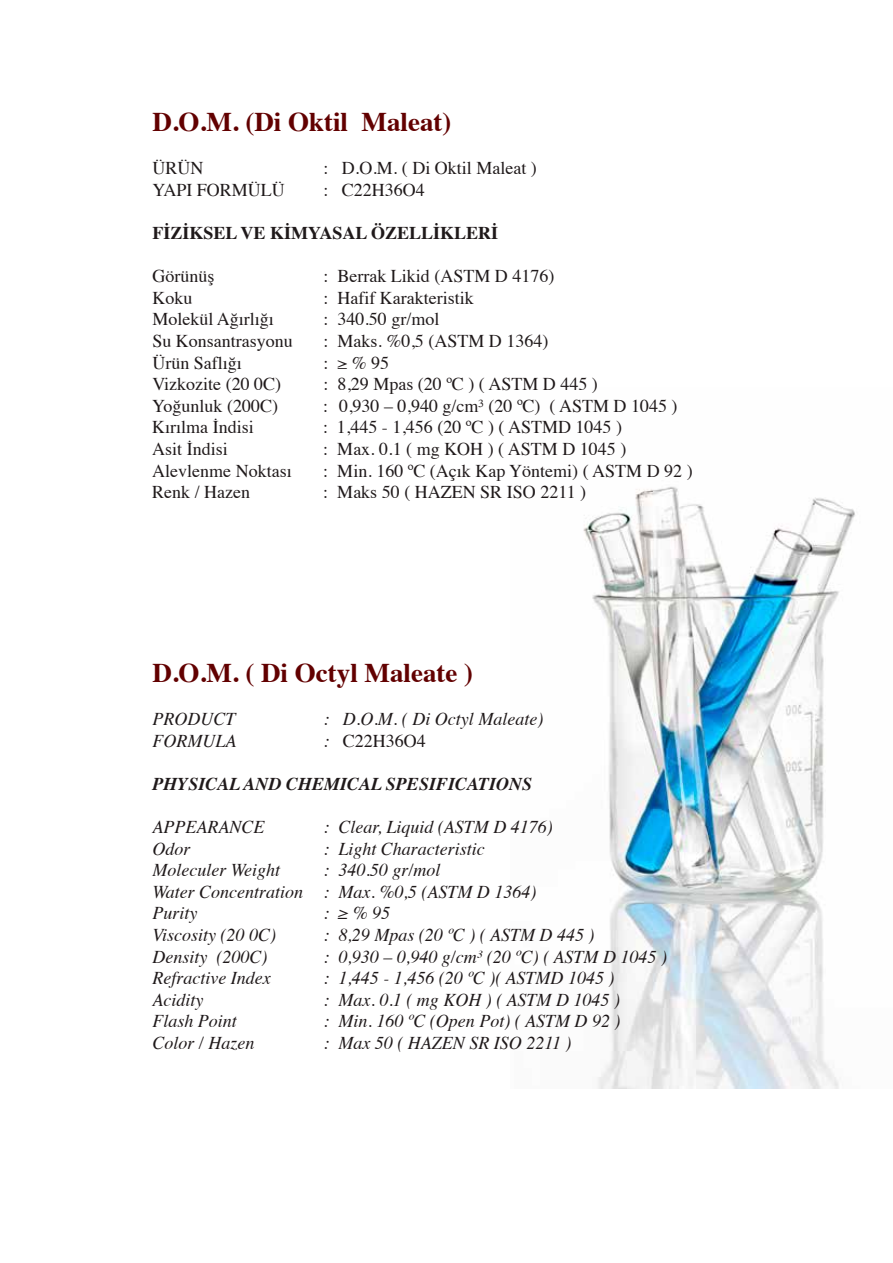
<style>
.page{position:relative;width:893px;height:1263px;background:#fff}
.page>*{position:absolute;margin:0;border:0;box-sizing:border-box;transform-origin:0 0}
.t1{font:700 27px "Times";color:#620000}
.t2{font:18px "Times";color:#1f191a}
.t3{font:italic 18px/21.6px "Times";color:#1f191a}
.t4{font:italic 700 18px "Times";color:#1f191a}
.t5{font:700 18px "Times";color:#1f191a}
.s1{font-style:italic}
</style>
<div class="page">
<img style="left:583px;top:486px;width:272px;height:602px">
<h1 class="t1" style="left:152px;top:96px;width:301px">D.O.M. (Di Oktil Maleat)</h1>
<p class="t2" style="left:152px;top:151px;width:52px">ÜRÜN</p>
<p class="t2" style="left:323px;top:151px;width:215px">: D.O.M. ( Di Oktil Maleat )</p>
<p class="t2" style="left:152px;top:173px;width:134px">YAPI FORMÜLÜ</p>
<p class="t2" style="left:323px;top:173px;width:103px">: C22H36O4</p>
<p class="t5" style="left:152px;top:216px;width:347px">FİZİKSEL VE KİMYASAL ÖZELLİKLERİ</p>
<p class="t2" style="left:152px;top:259px;width:63px">Görünüş</p>
<p class="t2" style="left:323px;top:259px;width:232px">: Berrak Likid (ASTM D 4176)</p>
<p class="t2" style="left:152px;top:281px;width:41px">Koku</p>
<p class="t2" style="left:323px;top:281px;width:152px">: Hafif Karakteristik</p>
<p class="t2" style="left:152px;top:302px;width:123px">Molekül Ağırlığı</p>
<p class="t2" style="left:323px;top:302px;width:118px">: 340.50 gr/mol</p>
<p class="t2" style="left:152px;top:324px;width:142px">Su Konsantrasyonu</p>
<p class="t2" style="left:323px;top:324px;width:226px">: Maks. %0,5 (ASTM D 1364)</p>
<p class="t2" style="left:152px;top:346px;width:91px">Ürün Saflığı</p>
<p class="t2" style="left:323px;top:346px;width:67px">: ≥%95</p>
<p class="t2" style="left:152px;top:367px;width:130px">Vizkozite (20 0C)</p>
<p class="t2" style="left:323px;top:367px;width:276px">: 8,29 Mpas (20 ºC ) ( ASTM D 445 )</p>
<p class="t2" style="left:152px;top:389px;width:127px">Yoğunluk (200C)</p>
<p class="t2" style="left:323px;top:389px;width:356px">: 0,930 – 0,940 g/cm³ (20 ºC) ( ASTM D 1045 )</p>
<p class="t2" style="left:152px;top:410px;width:103px">Kırılma İndisi</p>
<p class="t2" style="left:323px;top:410px;width:300px">: 1,445 - 1,456 (20 ºC ) ( ASTMD 1045 )</p>
<p class="t2" style="left:152px;top:432px;width:77px">Asit İndisi</p>
<p class="t2" style="left:323px;top:432px;width:304px">: Max. 0.1 ( mg KOH ) ( ASTM D 1045 )</p>
<p class="t2" style="left:152px;top:454px;width:141px">Alevlenme Noktası</p>
<p class="t2" style="left:323px;top:454px;width:371px">: Min. 160 ºC (Açık Kap Yöntemi) ( ASTM D 92 )</p>
<p class="t2" style="left:152px;top:475px;width:99px">Renk / Hazen</p>
<p class="t2" style="left:323px;top:475px;width:264px">: Maks 50 ( HAZEN SR ISO 2211 )</p>
<h1 class="t1" style="left:152px;top:647px;width:322px">D.O.M. ( Di Octyl Maleate )</h1>
<p class="t3" style="left:152px;top:707px;width:84px">PRODUCT</p>
<p class="t3" style="left:323px;top:707px;width:221px">: D.O.M. ( Di Octyl Maleate)</p>
<p class="t3" style="left:152px;top:729px;width:85px">FORMULA</p>
<p class="t2" style="left:323px;top:724px;width:104px"><span class="s1">:</span> C22H36O4</p>
<p class="t4" style="left:152px;top:767px;width:381px">PHYSICAL AND CHEMICAL SPESIFICATIONS</p>
<p class="t3" style="left:152px;top:815px;width:113px">APPEARANCE</p>
<p class="t3" style="left:323px;top:815px;width:231px">: Clear, Liquid (ASTM D 4176)</p>
<p class="t3" style="left:152px;top:837px;width:39px">Odor</p>
<p class="t3" style="left:323px;top:837px;width:163px">: Light Characteristic</p>
<p class="t3" style="left:152px;top:858px;width:129px">Moleculer Weight</p>
<p class="t3" style="left:152px;top:858px;width:385px;text-indent:171px">: 340.50 gr/mol<br>Water Concentration : Max. %0,5 (ASTM D 1364)<br>Purity</p>
<p class="t3" style="left:323px;top:901px;width:68px">: ≥%95</p>
<p class="t3" style="left:152px;top:923px;width:125px">Viscosity (20 0C)</p>
<p class="t3" style="left:323px;top:923px;width:273px">: 8,29 Mpas (20 ºC ) ( ASTM D 445 )</p>
<p class="t3" style="left:152px;top:945px;width:116px">Density (200C)</p>
<p class="t3" style="left:323px;top:945px;width:345px">: 0,930 – 0,940 g/cm³ (20 ºC) ( ASTM D 1045 )</p>
<p class="t3" style="left:152px;top:966px;width:120px">Refractive Index</p>
<p class="t3" style="left:323px;top:966px;width:293px">: 1,445 - 1,456 (20 ºC )( ASTMD 1045 )</p>
<p class="t3" style="left:152px;top:988px;width:52px">Acidity</p>
<p class="t3" style="left:323px;top:988px;width:298px">: Max. 0.1 ( mg KOH ) ( ASTM D 1045 )</p>
<p class="t3" style="left:152px;top:1009px;width:86px">Flash Point</p>
<p class="t3" style="left:323px;top:1009px;width:299px">: Min. 160 ºC (Open Pot) ( ASTM D 92 )</p>
<p class="t3" style="left:152px;top:1031px;width:104px">Color / Hazen</p>
<p class="t3" style="left:323px;top:1031px;width:250px">: Max 50 ( HAZEN SR ISO 2211 )</p>
</div>
